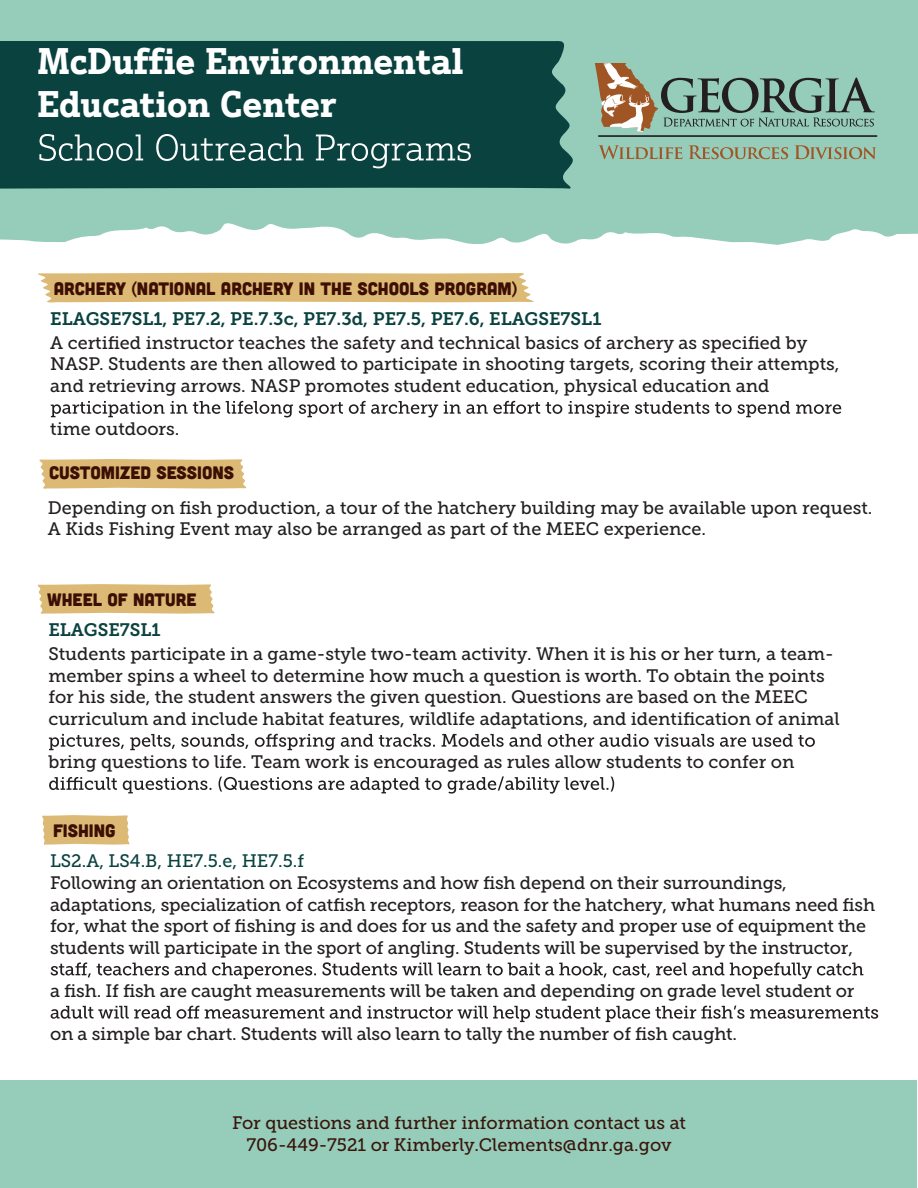
<style>
.page{position:relative;width:918px;height:1188px;background:#fff}
.page>*{position:absolute;margin:0;border:0;box-sizing:border-box;transform-origin:0 0}
.t1{font:700 36px/43.2px "Justus Pro";color:#fff}
.t2{font:18px/21.6px "Museo Slab 500";letter-spacing:-.005em;color:#231f20}
.t3{font:18px/21.6px "Museo Slab 500";color:#39160c;text-align:center}
.t4{font:18px "Cubano";color:#3d0f04}
.t5{font:18px "Museo Slab 700";color:#0a423f}
.t6{font:18px "Museo Slab 500";color:#0a423f}
</style>
<div class="page">
<svg style="left:0;top:0;width:918px;height:245px;fill:#96ccba"></svg>
<div style="left:0;top:40px;width:575px;height:149px;background:#0a423f"></div>
<svg style="left:39px;top:134px;width:432px;height:34px"></svg>
<div style="left:0;top:1081px;width:916px;height:107px;background:#96ccba"></div>
<svg style="left:599px;top:145px;width:83px;height:14px"></svg>
<svg style="left:689px;top:145px;width:99px;height:14px"></svg>
<svg style="left:794px;top:145px;width:82px;height:14px"></svg>
<hr style="left:599px;top:135px;width:278px;height:2px;background:#231f20">
<svg style="left:595px;top:63px;width:280px;height:69px"></svg>
<svg style="left:42px;top:815px;width:87px;height:30px"></svg>
<svg style="left:51px;top:962px;width:812px;height:17px"></svg>
<svg style="left:51px;top:1006px;width:827px;height:16px"></svg>
<svg style="left:49px;top:734px;width:766px;height:16px"></svg>
<svg style="left:49px;top:776px;width:565px;height:18px"></svg>
<svg style="left:38px;top:584px;width:177px;height:30px"></svg>
<svg style="left:51px;top:401px;width:790px;height:16px"></svg>
<svg style="left:38px;top:273px;width:496px;height:30px"></svg>
<svg style="left:39px;top:459px;width:207px;height:30px"></svg>
<h1 class="t1" style="left:38px;top:39px;width:427px">McDuffie Environmental<br>Education Center</h1>
<p class="t4" style="left:54px;top:277px;width:465px">ARCHERY (NATIONAL ARCHERY IN THE SCHOOLS PROGRAM)</p>
<p class="t5" style="left:50px;top:308px;width:553px">ELAGSE7SL1, PE7.2, PE.7.3c, PE7.3d, PE7.5, PE7.6, ELAGSE7SL1</p>
<p class="t2" style="left:50px;top:332px;width:791px">A certified instructor teaches the safety and technical basics of archery as specified by<br>NASP. Students are then allowed to participate in shooting targets, scoring their attempts, and retrieving arrows. NASP promotes student education, physical education and</p>
<p class="t2" style="left:50px;top:418px;width:131px">time outdoors.</p>
<p class="t4" style="left:49px;top:462px;width:187px">CUSTOMIZED SESSIONS</p>
<p class="t2" style="left:48px;top:497px;width:826px">Depending on fish production, a tour of the hatchery building may be available upon request.<br>A Kids Fishing Event may also be arranged as part of the MEEC experience.</p>
<p class="t4" style="left:47px;top:588px;width:151px">WHEEL OF NATURE</p>
<p class="t5" style="left:48px;top:619px;width:114px">ELAGSE7SL1</p>
<p class="t2" style="left:48px;top:643px;width:793px">Students participate in a game-style two-team activity. When it is his or her turn, a team&shy;member spins a wheel to determine how much a question is worth. To obtain the points for his side, the student answers the given question. Questions are based on the MEEC curriculum and include habitat features, wildlife adaptations, and identification of animal</p>
<p class="t2" style="left:48px;top:751px;width:748px">bring questions to life. Team work is encouraged as rules allow students to confer on</p>
<p class="t4" style="left:53px;top:819px;width:64px">FISHING</p>
<p class="t6" style="left:50px;top:851px;width:256px">LS2.A, LS4.B, HE7.5.e, HE7.5.f</p>
<p class="t2" style="left:50px;top:872px;width:827px">Following an orientation on Ecosystems and how fish depend on their surroundings, adaptations, specialization of catfish receptors, reason for the hatchery, what humans need fish for, what the sport of fishing is and does for us and the safety and proper use of equipment the students will participate in the sport of angling. Students will be supervised by the instructor,</p>
<p class="t2" style="left:50px;top:980px;width:806px">a fish. If fish are caught measurements will be taken and depending on grade level student or</p>
<p class="t2" style="left:50px;top:1023px;width:689px">on a simple bar chart. Students will also learn to tally the number of fish caught.</p>
<p class="t3" style="left:232px;top:1112px;width:456px">For questions and further information contact us at<br>706-449-7521 or Kimberly.Clements@dnr.ga.gov</p>
</div>
